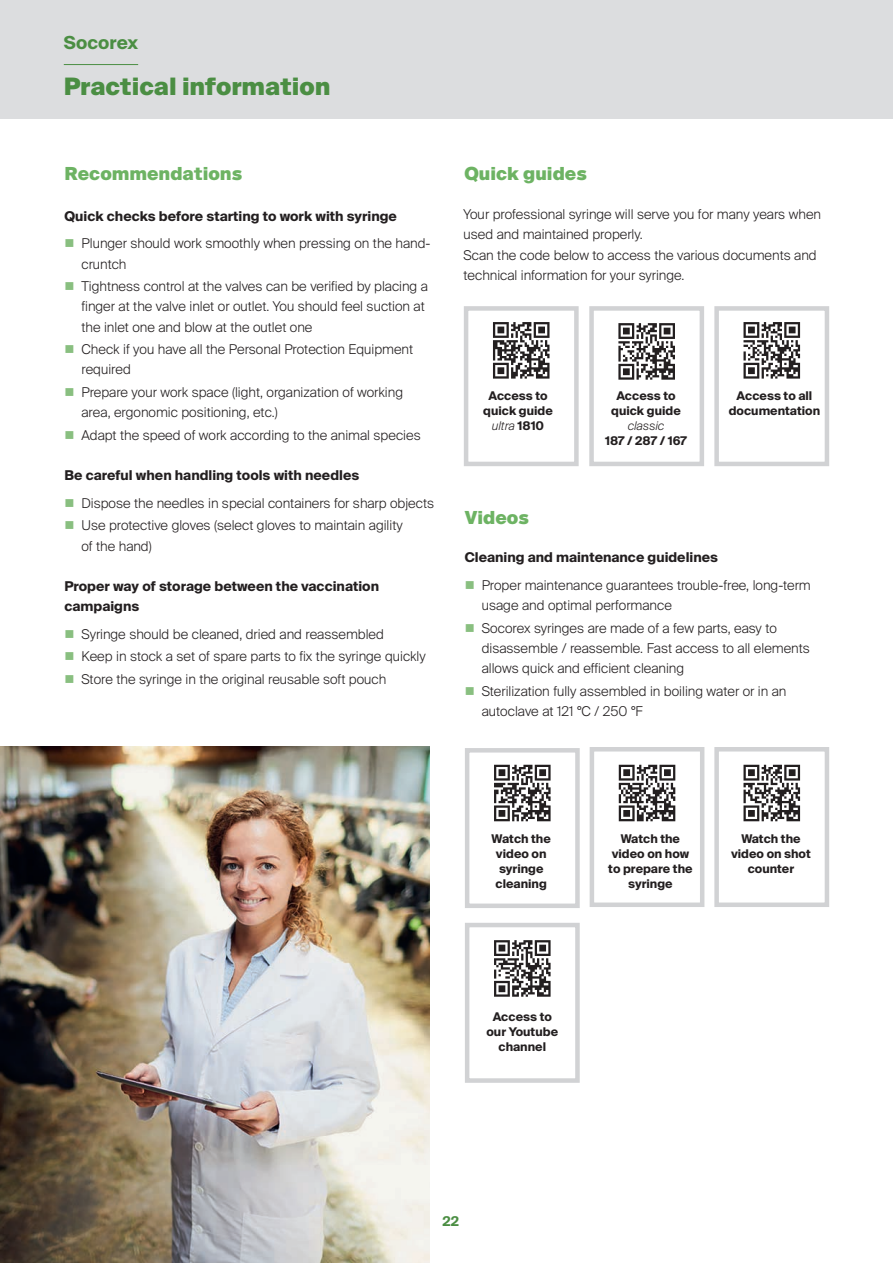
<style>
.page{position:relative;width:893px;height:1263px;background:#fff}
.page>*{position:absolute;margin:0;border:0;box-sizing:border-box;transform-origin:0 0}
.t1{font:900 24px "Suisse Intl";color:#4b8e43}
.Titre_page{font:900 18px "Suisse Intl";color:#6db363}
.t2{font:300 13.5px/20.2px "Suisse Intl";color:#231f20}
.t3{font:700 13.5px/20.2px "Suisse Intl";color:#231f20}
.t4{font:700 13.5px "Suisse Intl";color:#4b8e43}
.TABLEAU{font:700 12px/15px "Suisse Intl";color:#231f20;text-align:center}
.s1{color:#89bf80}
.s2{font-weight:300;font-style:italic}
</style>
<div class="page">
<div style="left:0;top:0;width:893px;height:119px;background:#dcdddf"></div>
<hr style="left:64px;top:64px;width:74px;height:1px;background:#4b8e43">
<div style="left:465px;top:748px;width:115px;height:160px;border:4px solid #d1d2d4"></div>
<svg style="left:494px;top:765px;width:57px;height:56px"></svg>
<div style="left:590px;top:747px;width:114px;height:160px;border:4px solid #d1d2d4"></div>
<svg style="left:619px;top:765px;width:56px;height:56px"></svg>
<div style="left:714px;top:747px;width:115px;height:160px;border:4px solid #d1d2d4"></div>
<svg style="left:743px;top:765px;width:57px;height:56px"></svg>
<div style="left:465px;top:923px;width:115px;height:160px;border:4px solid #d1d2d4"></div>
<svg style="left:494px;top:940px;width:57px;height:57px"></svg>
<div style="left:464px;top:306px;width:115px;height:160px;border:4px solid #d1d2d4"></div>
<svg style="left:493px;top:322px;width:56px;height:57px"></svg>
<div style="left:589px;top:306px;width:115px;height:160px;border:4px solid #d1d2d4"></div>
<svg style="left:618px;top:323px;width:57px;height:57px"></svg>
<div style="left:714px;top:306px;width:115px;height:160px;border:4px solid #d1d2d4"></div>
<svg style="left:743px;top:322px;width:57px;height:57px"></svg>
<img style="left:0;top:746px;width:429px;height:517px">
<p class="t1" style="left:64px;top:73px;width:470px">Accessor es for self-refilling syringes</p>
<p class="t1" style="left:64px;top:73px;width:268px">Practical information</p>
<p class="Titre_page" style="left:64px;top:163px;width:179px">Recommendations</p>
<p class="t3" style="left:64px;top:206px;width:334px">Quick checks before starting to work with syringe</p>
<p class="t2" style="left:81px;top:234px;width:350px;text-indent:-17px"><span class="s1">■</span> Plunger should work smoothly when pressing on the hand&shy;cruntch</p>
<p class="t2" style="left:81px;top:276px;width:348px;text-indent:-17px"><span class="s1">■</span> Tightness control at the valves can be verified by placing a finger at the valve inlet or outlet. You should feel suction at the inlet one and blow at the outlet one</p>
<p class="t2" style="left:81px;top:339px;width:333px;text-indent:-17px"><span class="s1">■</span> Check if you have all the Personal Protection Equipment required</p>
<p class="t2" style="left:81px;top:382px;width:323px;text-indent:-17px"><span class="s1">■</span> Prepare your work space (light, organization of working area, ergonomic positioning, etc.)</p>
<p class="t2" style="left:64px;top:425px;width:358px"><span class="s1">■</span> Adapt the speed of work according to the animal species</p>
<p class="t3" style="left:64px;top:465px;width:296px">Be careful when handling tools with needles</p>
<p class="t2" style="left:64px;top:493px;width:371px"><span class="s1">■</span> Dispose the needles in special containers for sharp objects</p>
<p class="t2" style="left:64px;top:515px;width:340px"><span class="s1">■</span> Use protective gloves (select gloves to maintain agility</p>
<p class="t2" style="left:81px;top:536px;width:72px">of the hand)</p>
<p class="t3" style="left:64px;top:576px;width:316px">Proper way of storage between the vaccination campaigns</p>
<p class="t2" style="left:64px;top:624px;width:321px"><span class="s1">■</span> Syringe should be cleaned, dried and reassembled</p>
<p class="t2" style="left:64px;top:647px;width:363px"><span class="s1">■</span> Keep in stock a set of spare parts to fix the syringe quickly</p>
<p class="t2" style="left:64px;top:669px;width:323px"><span class="s1">■</span> Store the syringe in the original reusable soft pouch</p>
<p class="Titre_page" style="left:464px;top:163px;width:124px">Quick guides</p>
<p class="t2" style="left:463px;top:204px;width:359px">Your professional syringe will serve you for many years when used and maintained properly.</p>
<p class="t2" style="left:463px;top:245px;width:355px">Scan the code below to access the various documents and technical information for your syringe.</p>
<p class="TABLEAU" style="left:483px;top:389px;width:71px">Access to quick guide <span class="s2">ultra</span> 1810</p>
<p class="TABLEAU" style="left:605px;top:389px;width:83px">Access to quick guide <span class="s2">classic<br></span>187 / 287 / 167</p>
<p class="TABLEAU" style="left:729px;top:389px;width:93px">Access to all documentation</p>
<p class="Titre_page" style="left:465px;top:507px;width:66px">Videos</p>
<p class="t3" style="left:465px;top:547px;width:255px">Cleaning and maintenance guidelines</p>
<p class="t2" style="left:482px;top:575px;width:330px;text-indent:-17px"><span class="s1">■</span> Proper maintenance guarantees trouble-free, long-term usage and optimal performance</p>
<p class="t2" style="left:482px;top:618px;width:330px;text-indent:-17px"><span class="s1">■</span> Socorex syringes are made of a few parts, easy to disassemble / reassemble. Fast access to all elements allows quick and efficient cleaning</p>
<p class="t2" style="left:482px;top:681px;width:306px;text-indent:-17px"><span class="s1">■</span> Sterilization fully assembled in boiling water or in an autoclave at 121 °C / 250 °F</p>
<p class="TABLEAU" style="left:492px;top:831px;width:61px">Watch the video on syringe cleaning</p>
<p class="TABLEAU" style="left:608px;top:831px;width:86px">Watch the video on how to prepare the syringe</p>
<p class="TABLEAU" style="left:731px;top:831px;width:81px">Watch the video on shot counter</p>
<p class="TABLEAU" style="left:486px;top:1010px;width:73px">Access to our Youtube channel</p>
<p class="t4" style="left:442px;top:1213px;width:18px">22</p>
</div>
